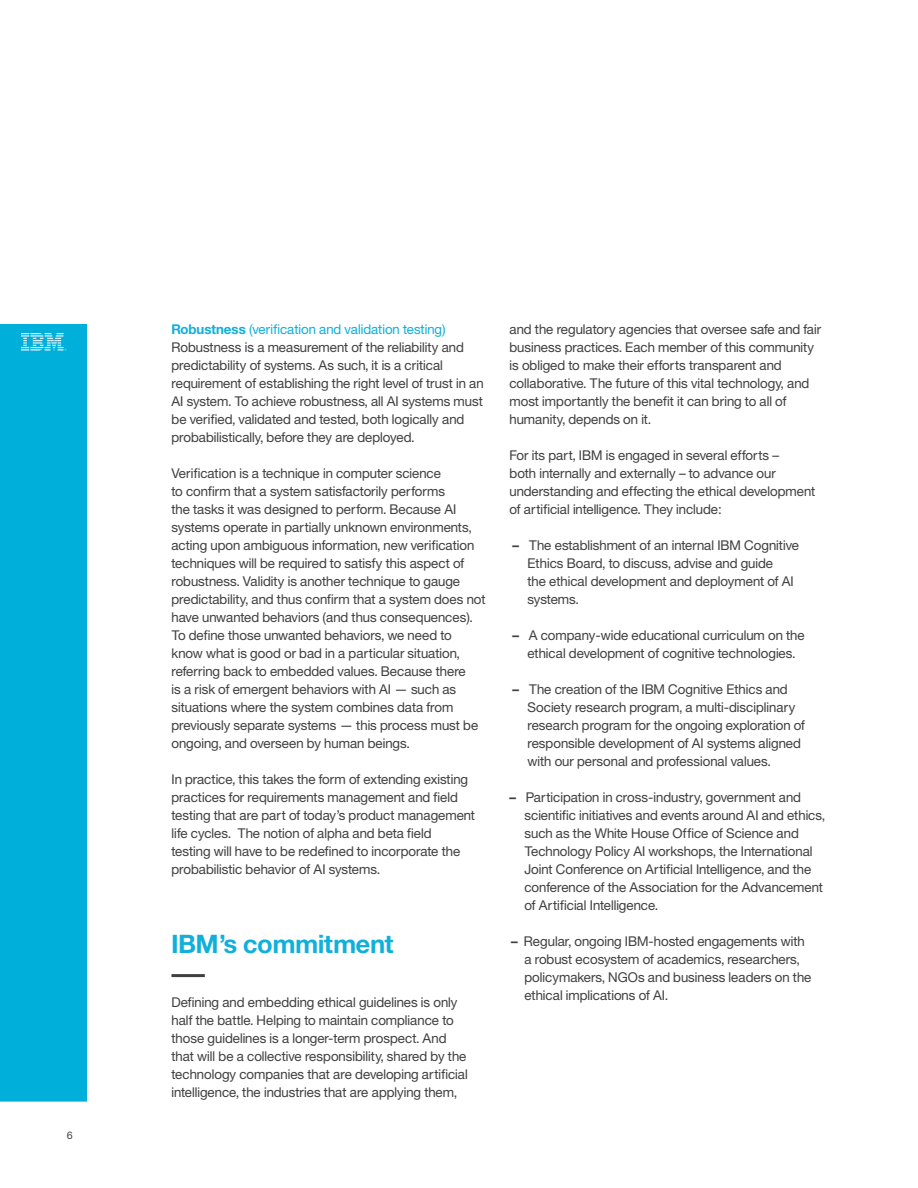
<style>
.page{position:relative;width:918px;height:1188px;background:#fff}
.page>*{position:absolute;margin:0;border:0;box-sizing:border-box;transform-origin:0 0}
.t1{font:25.5px "Helv Neue Boldfor IBM";color:#10b0db}
.t2{font:13.5px/18px "Helv Neue Romanfor IBM";color:#414042}
.t3{font:10.5px "Helv Neue Romanfor IBM";color:#414042}
.s1{font-family:"Helv Neue Boldfor IBM";color:#10b0db}
.s2{color:#10b0db}
.s3{font-family:"Helv Neue Boldfor IBM"}
</style>
<div class="page">
<div style="left:0;top:324px;width:87px;height:778px;background:#00b0da"></div>
<img style="left:22px;top:333px;width:45px;height:17px">
<hr style="left:172px;top:974px;width:33px;height:3px;background:#413f41">
<p class="t3" style="left:67px;top:1129px;width:7px">6</p>
<p class="t2" style="left:171px;top:320px;width:314px"><span class="s1">Robustness</span> <span class="s2">(verification and validation testing)<br></span>Robustness is a measurement of the reliability and predictability of systems. As such, it is a critical requirement of establishing the right level of trust in an AI system. To achieve robustness, all AI systems must be verified, validated and tested, both logically and probabilistically, before they are deployed.</p>
<p class="t2" style="left:171px;top:464px;width:316px">Verification is a technique in computer science<br>to confirm that a system satisfactorily performs<br>the tasks it was designed to perform. Because AI systems operate in partially unknown environments, acting upon ambiguous information, new verification techniques will be required to satisfy this aspect of robustness. Validity is another technique to gauge predictability, and thus confirm that a system does not have unwanted behaviors (and thus consequences).<br>To define those unwanted behaviors, we need to know what is good or bad in a particular situation, referring back to embedded values. Because there<br>is a risk of emergent behaviors with AI — such as situations where the system combines data from previously separate systems — this process must be ongoing, and overseen by human beings.</p>
<p class="t2" style="left:171px;top:770px;width:305px">In practice, this takes the form of extending existing practices for requirements management and field testing that are part of today’s product management life cycles. The notion of alpha and beta field<br>testing will have to be redefined to incorporate the probabilistic behavior of AI systems.</p>
<h1 class="t1" style="left:171px;top:928px;width:224px">IBM’s commitment</h1>
<p class="t2" style="left:171px;top:993px;width:298px">Defining and embedding ethical guidelines is only half the battle. Helping to maintain compliance to those guidelines is a longer-term prospect. And that will be a collective responsibility, shared by the technology companies that are developing artificial intelligence, the industries that are applying them,</p>
<p class="t2" style="left:510px;top:320px;width:313px">and the regulatory agencies that oversee safe and fair business practices. Each member of this community is obliged to make their efforts transparent and collaborative. The future of this vital technology, and most importantly the benefit it can bring to all of humanity, depends on it.</p>
<p class="t2" style="left:510px;top:446px;width:307px">For its part, IBM is engaged in several efforts –<br>both internally and externally – to advance our understanding and effecting the ethical development of artificial intelligence. They include:</p>
<p class="t2" style="left:528px;top:536px;width:273px;text-indent:-15px"><span class="s3">–</span> The establishment of an internal IBM Cognitive Ethics Board, to discuss, advise and guide<br>the ethical development and deployment of AI systems.</p>
<p class="t2" style="left:513px;top:626px;width:294px;text-align:center"><span class="s3">–</span> A company-wide educational curriculum on the ethical development of cognitive technologies.</p>
<p class="t2" style="left:528px;top:680px;width:279px;text-indent:-15px"><span class="s3">–</span> The creation of the IBM Cognitive Ethics and Society research program, a multi-disciplinary research program for the ongoing exploration of responsible development of AI systems aligned with our personal and professional values.</p>
<p class="t2" style="left:525px;top:788px;width:302px;text-indent:-15px"><span class="s3">–</span> Participation in cross-industry, government and scientific initiatives and events around AI and ethics, such as the White House Office of Science and Technology Policy AI workshops, the International Joint Conference on Artificial Intelligence, and the conference of the Association for the Advancement of Artificial Intelligence.</p>
<p class="t2" style="left:525px;top:932px;width:289px;text-indent:-14px"><span class="s3">–</span> Regular, ongoing IBM-hosted engagements with a robust ecosystem of academics, researchers, policymakers, NGOs and business leaders on the ethical implications of AI.</p>
</div>
